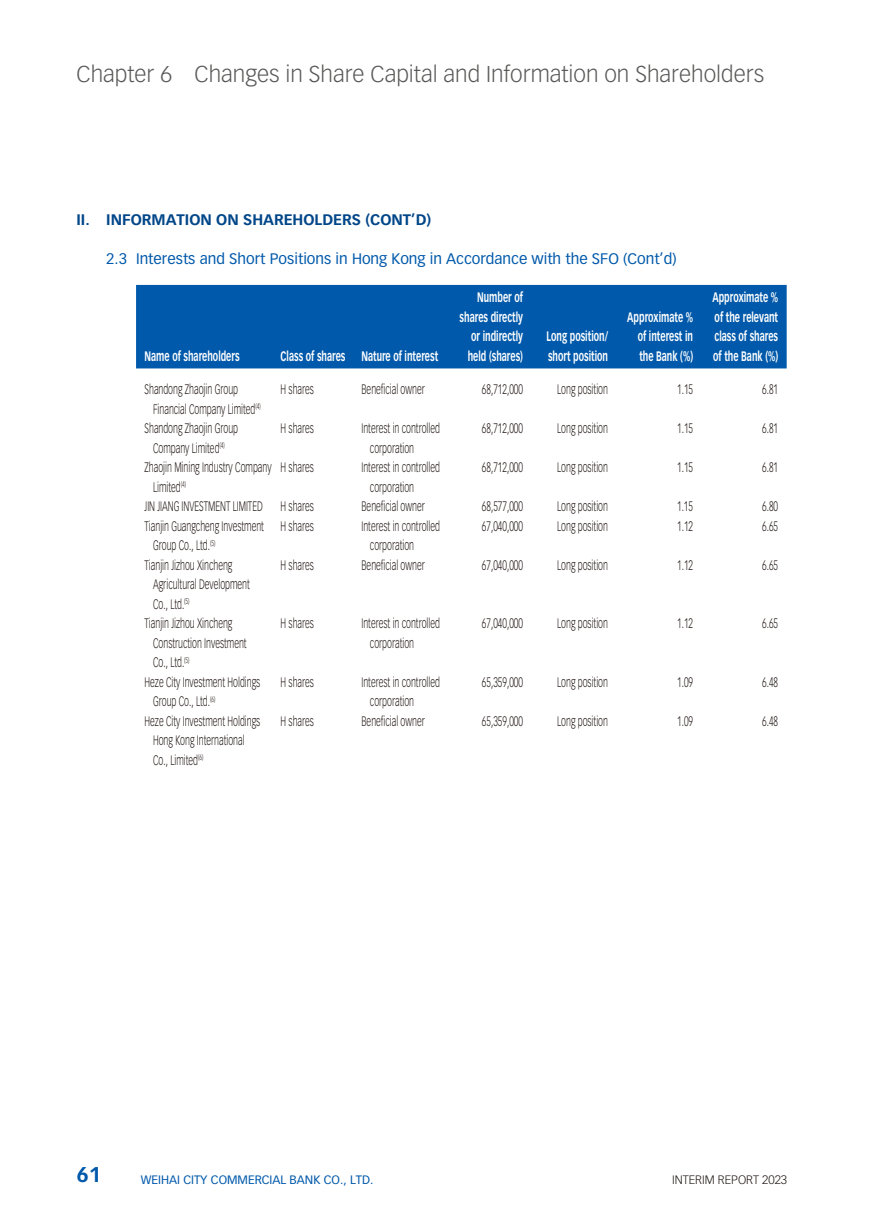
<style>
.page{position:relative;width:893px;height:1212px;background:#fff}
.page>*{position:absolute;margin:0;border:0;box-sizing:border-box;transform-origin:0 0}
.t1{font:300 22.5px "Vectora LT Std";color:#595857}
.t2{font:700 21px "Vectora LT Std";color:#0059aa}
.t3{font:15px "Vectora LT Std";color:#0059aa}
.t4{font:700 15px "Vectora LT Std";color:#004689}
.t5{font:300 13.5px/19.5px "Vectora LT Std";color:#231916;scale:.65 1}
.t6{font:700 13.5px/19.5px "Vectora LT Std";color:#fff;text-align:justify;scale:.65 1}
.t7{font:12px "Vectora LT Std";color:#0059aa}
.t8{font:300 12px "Vectora LT Std";color:#231916}
</style>
<div class="page">
<div style="left:136px;top:285px;width:651px;height:83px;background:#0059aa"></div>
<h1 class="t1" style="left:77px;top:64px;width:689px">Chapter 6 Changes in Share Capital and Information on Shareholders</h1>
<p class="t4" style="left:77px;top:213px;width:356px">II. INFORMATION ON SHAREHOLDERS (CONT’D)</p>
<p class="t3" style="left:106px;top:252px;width:572px">2.3 Interests and Short Positions in Hong Kong in Accordance with the SFO (Cont’d)</p>
<p class="t6" style="left:145px;top:347px;width:148px">Name of shareholders</p>
<p class="t6" style="left:281px;top:347px;width:244px">Class of shares Nature of interest</p>
<p class="t6" style="left:460px;top:288px;width:99px;text-align:right">Number of shares directly or indirectly held (shares)</p>
<p class="t6" style="left:547px;top:327px;width:96px">Long position/ short position</p>
<p class="t6" style="left:638px;top:308px;width:87px;text-indent:-10px">Approximate % of interest in the Bank (%)</p>
<p class="t6" style="left:712px;top:288px;width:103px">Approximate % of the relevant class of shares of the Bank (%)</p>
<p class="t5" style="left:153px;top:380px;width:167px;text-indent:-9px">Shandong Zhaojin Group<br>Financial Company Limited<sup>(4)</sup></p>
<p class="t5" style="left:281px;top:380px;width:53px">H shares</p>
<p class="t5" style="left:361px;top:380px;width:99px">Beneficial owner</p>
<p class="t5" style="left:482px;top:380px;width:65px">68,712,000</p>
<p class="t5" style="left:557px;top:380px;width:80px">Long position</p>
<p class="t5" style="left:677px;top:380px;width:26px">1.15</p>
<p class="t5" style="left:762px;top:380px;width:26px">6.81</p>
<p class="t5" style="left:145px;top:419px;width:145px;text-align:center">Shandong Zhaojin Group<br>Company Limited<sup>(4)</sup></p>
<p class="t5" style="left:281px;top:419px;width:53px">H shares</p>
<p class="t5" style="left:370px;top:419px;width:109px;text-indent:-9px">Interest in controlled corporation</p>
<p class="t5" style="left:482px;top:419px;width:65px">68,712,000</p>
<p class="t5" style="left:557px;top:419px;width:80px">Long position</p>
<p class="t5" style="left:677px;top:419px;width:26px">1.15</p>
<p class="t5" style="left:762px;top:419px;width:26px">6.81</p>
<p class="t5" style="left:153px;top:458px;width:184px;text-indent:-9px">Zhaojin Mining Industry Company<br>Limited<sup>(4)</sup></p>
<p class="t5" style="left:281px;top:458px;width:53px">H shares</p>
<p class="t5" style="left:370px;top:458px;width:109px;text-indent:-9px">Interest in controlled corporation</p>
<p class="t5" style="left:482px;top:458px;width:65px">68,712,000</p>
<p class="t5" style="left:557px;top:458px;width:80px">Long position</p>
<p class="t5" style="left:677px;top:458px;width:26px">1.15</p>
<p class="t5" style="left:762px;top:458px;width:26px">6.81</p>
<p class="t5" style="left:145px;top:497px;width:183px">JIN JIANG INVESTMENT LIMITED</p>
<p class="t5" style="left:281px;top:497px;width:53px">H shares</p>
<p class="t5" style="left:361px;top:497px;width:99px">Beneficial owner</p>
<p class="t5" style="left:482px;top:497px;width:65px">68,577,000</p>
<p class="t5" style="left:557px;top:497px;width:80px">Long position</p>
<p class="t5" style="left:677px;top:497px;width:26px">1.15</p>
<p class="t5" style="left:762px;top:497px;width:26px">6.80</p>
<p class="t5" style="left:153px;top:517px;width:172px;text-indent:-9px">Tianjin Guangcheng Investment<br>Group Co., Ltd.<sup>(5)</sup></p>
<p class="t5" style="left:281px;top:517px;width:53px">H shares</p>
<p class="t5" style="left:370px;top:517px;width:109px;text-indent:-9px">Interest in controlled corporation</p>
<p class="t5" style="left:482px;top:517px;width:65px">67,040,000</p>
<p class="t5" style="left:557px;top:517px;width:80px">Long position</p>
<p class="t5" style="left:677px;top:517px;width:26px">1.12</p>
<p class="t5" style="left:762px;top:517px;width:26px">6.65</p>
<p class="t5" style="left:153px;top:556px;width:151px;text-indent:-9px">Tianjin Jizhou Xincheng<br>Agricultural Development<br>Co., Ltd.<sup>(5)</sup></p>
<p class="t5" style="left:281px;top:556px;width:53px">H shares</p>
<p class="t5" style="left:361px;top:556px;width:99px">Beneficial owner</p>
<p class="t5" style="left:482px;top:556px;width:65px">67,040,000</p>
<p class="t5" style="left:557px;top:556px;width:80px">Long position</p>
<p class="t5" style="left:677px;top:556px;width:26px">1.12</p>
<p class="t5" style="left:762px;top:556px;width:26px">6.65</p>
<p class="t5" style="left:153px;top:614px;width:146px;text-indent:-9px">Tianjin Jizhou Xincheng<br>Construction Investment<br>Co., Ltd.<sup>(5)</sup></p>
<p class="t5" style="left:281px;top:614px;width:53px">H shares</p>
<p class="t5" style="left:370px;top:614px;width:109px;text-indent:-9px">Interest in controlled corporation</p>
<p class="t5" style="left:482px;top:614px;width:65px">67,040,000</p>
<p class="t5" style="left:557px;top:614px;width:80px">Long position</p>
<p class="t5" style="left:677px;top:614px;width:26px">1.12</p>
<p class="t5" style="left:762px;top:614px;width:26px">6.65</p>
<p class="t5" style="left:153px;top:673px;width:166px;text-indent:-9px">Heze City Investment Holdings<br>Group Co., Ltd.<sup>(6)</sup></p>
<p class="t5" style="left:281px;top:673px;width:53px">H shares</p>
<p class="t5" style="left:370px;top:673px;width:109px;text-indent:-9px">Interest in controlled corporation</p>
<p class="t5" style="left:482px;top:673px;width:65px">65,359,000</p>
<p class="t5" style="left:557px;top:673px;width:80px">Long position</p>
<p class="t5" style="left:677px;top:673px;width:26px">1.09</p>
<p class="t5" style="left:762px;top:673px;width:26px">6.48</p>
<p class="t5" style="left:153px;top:712px;width:166px;text-indent:-9px">Heze City Investment Holdings<br>Hong Kong International<br>Co., Limited<sup>(6)</sup></p>
<p class="t5" style="left:281px;top:712px;width:53px">H shares</p>
<p class="t5" style="left:361px;top:712px;width:99px">Beneficial owner</p>
<p class="t5" style="left:482px;top:712px;width:65px">65,359,000</p>
<p class="t5" style="left:557px;top:712px;width:80px">Long position</p>
<p class="t5" style="left:677px;top:712px;width:26px">1.09</p>
<p class="t5" style="left:762px;top:712px;width:26px">6.48</p>
<h2 class="t2" style="left:77px;top:1165px;width:26px">61</h2>
<p class="t7" style="left:141px;top:1174px;width:234px">WEIHAI CITY COMMERCIAL BANK CO., LTD.</p>
<p class="t8" style="left:672px;top:1174px;width:117px">INTERIM REPORT 2023</p>
</div>
